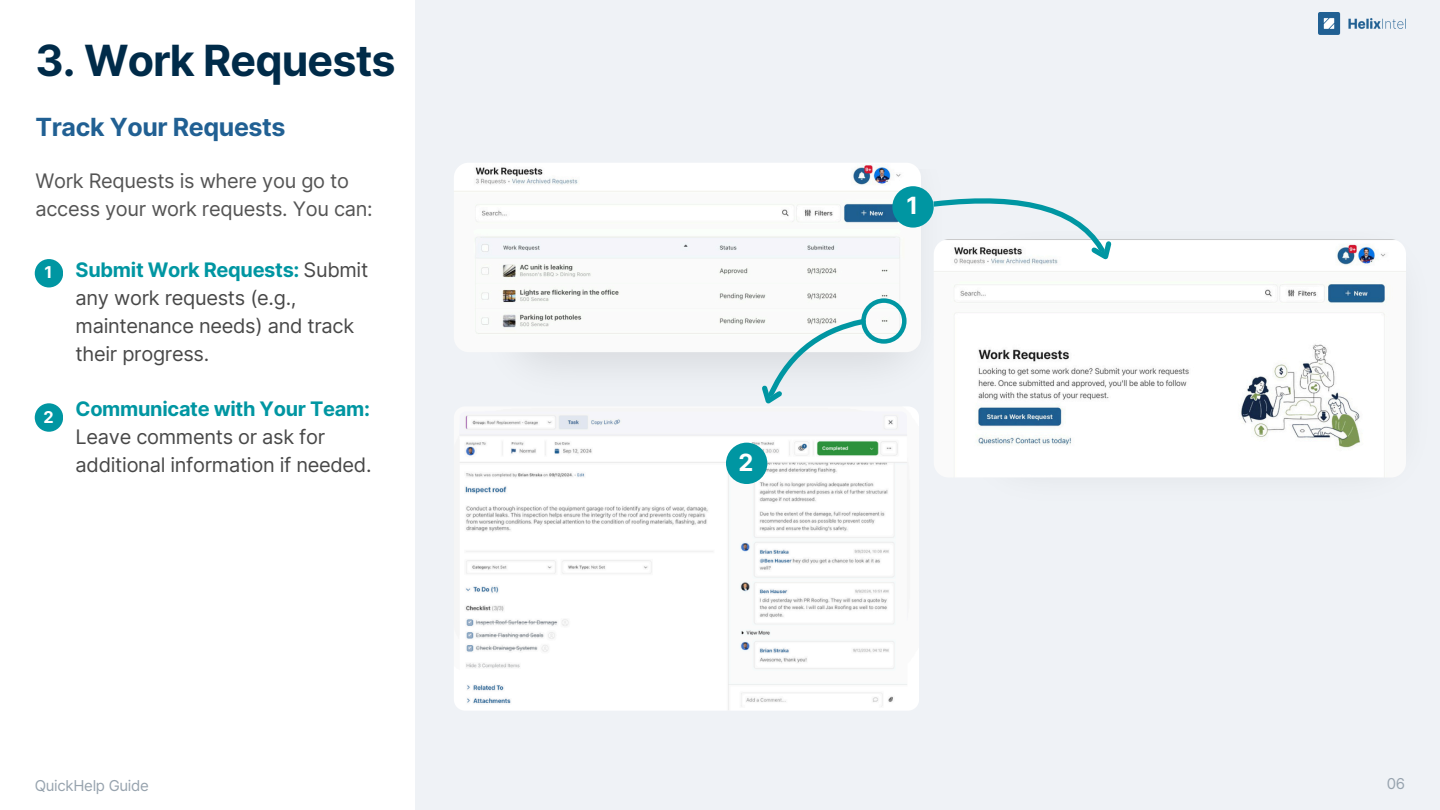
<style>
.page{position:relative;width:1440px;height:810px;background:#fff}
.page>*{position:absolute;margin:0;border:0;box-sizing:border-box;transform-origin:0 0}
.t1{font:700 43px "Inter";letter-spacing:-.02em;color:#002b49}
.t2{font:700 25px "Inter";letter-spacing:-.015em;color:#216093}
.t3{font:700 23.7px "Inter";color:#fff}
.t4{font:20px/27.8px "Inter";letter-spacing:-.015em;color:#484848}
.t5{font:20px/27.8px "Inter";letter-spacing:-.015em;color:#545454}
.t6{font:700 16.3px "Inter";color:#fff}
.t7{font:15px "Inter";letter-spacing:-.02em;color:#97a3ae}
.s1{font-weight:700;color:#0096a2}
</style>
<div class="page">
<div style="left:415px;top:0;width:1025px;height:810px;background:#eff2f6"></div>
<img style="left:1318px;top:13px;width:86px;height:21px">
<div style="left:35px;top:259px;width:28px;height:28px;background:#0096a2;border-radius:50%"></div>
<img style="left:454px;top:163px;width:467px;height:189px;border-radius:15px">
<img style="left:934px;top:239px;width:472px;height:238px">
<img style="left:454px;top:407px;width:465px;height:303px">
<div style="left:892px;top:186px;width:42px;height:42px;background:#0096a2;border-radius:50%"></div>
<div style="left:726px;top:443px;width:41px;height:41px;background:#0096a2;border-radius:50%"></div>
<div style="left:35px;top:403px;width:28px;height:29px;background:#0096a2;border-radius:50%"></div>
<svg style="left:925px;top:180px;width:199px;height:87px"></svg>
<svg style="left:748px;top:298px;width:158px;height:114px"></svg>
<p class="t1" style="left:35px;top:34px;width:362px">3. Work Requests</p>
<h1 class="t2" style="left:35px;top:112px;width:252px">Track Your Requests</h1>
<h2 class="t5" style="left:35px;top:167px;width:339px">Work Requests is where you go to access your work requests. You can:</h2>
<p class="t6" style="left:45px;top:263px;width:9px">1</p>
<p class="t6" style="left:43px;top:407px;width:12px">2</p>
<h3 class="t4" style="left:76px;top:256px;width:294px"><span class="s1">Submit Work Requests:</span> Submit any work requests (e.g., maintenance needs) and track their progress.</h3>
<p class="t4" style="left:76px;top:395px;width:297px"><span class="s1">Communicate with Your Team:<br></span>Leave comments or ask for additional information if needed.</p>
<p class="t3" style="left:739px;top:448px;width:16px">2</p>
<p class="t3" style="left:907px;top:192px;width:13px">1</p>
<p class="t7" style="left:35px;top:776px;width:116px">QuickHelp Guide</p>
<p class="t7" style="left:1387px;top:775px;width:20px">06</p>
</div>
